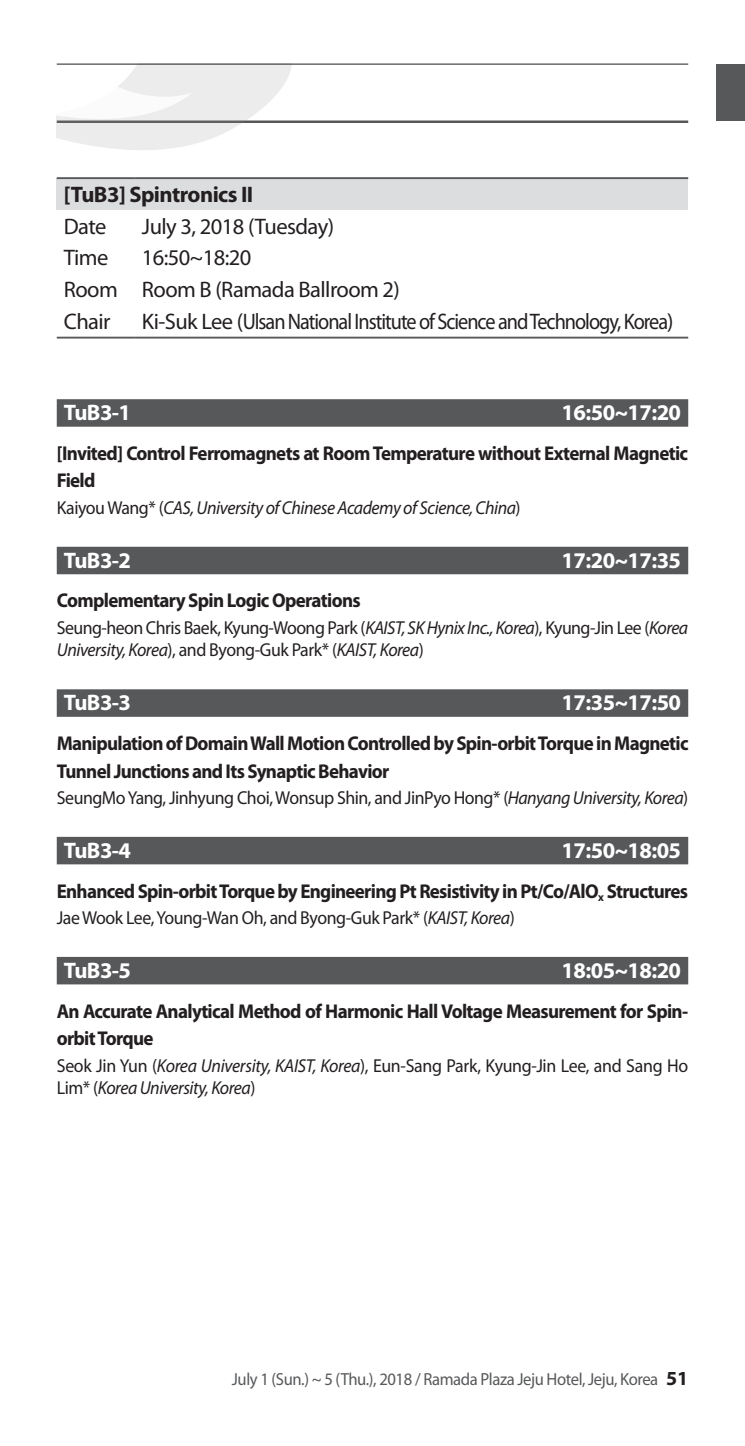
<style>
.page{position:relative;width:745px;height:1446px;background:#fff}
.page>*{position:absolute;margin:0;border:0;box-sizing:border-box;transform-origin:0 0}
.본문-9{font:22.5px "Myriad Pro";letter-spacing:-.035em;color:#231f20}
.세션번호-시간{font:700 22.5px "Myriad Pro";letter-spacing:-.025em;color:#fff}
.본문-9B{font:700 22.5px "Myriad Pro";letter-spacing:-.025em;color:#231f20}
.제목{font:700 20px/27.5px "Myriad Pro";letter-spacing:-.035em;color:#231f20;scale:.95 1}
.이름{font:18.75px/22.5px "Myriad Pro";letter-spacing:-.025em;color:#231f20;scale:.95 1}
.이름-2{font:italic 18.75px "Myriad Pro";letter-spacing:-.025em;color:#231f20;scale:.95 1}
.t1{font:17.5px "Myriad Pro";letter-spacing:-.025em;color:#57585a;scale:.95 1}
.s1{font-style:normal}
.s2{font-style:italic}
.s3{font-weight:700;font-size:20px;color:#231f20}
</style>
<div class="page">
<div style="left:716px;top:64px;width:28px;height:56px;background:#57585a"></div>
<hr style="left:57px;top:120px;width:630px;height:3px;background:#57585a">
<svg style="left:57px;top:65px;width:256px;height:85px"></svg>
<hr style="left:57px;top:64px;width:630px;height:1px;background:#231f20">
<div style="left:57px;top:399px;width:630px;height:28px;background:#57585a"></div>
<div style="left:57px;top:547px;width:630px;height:27px;background:#57585a"></div>
<div style="left:57px;top:689px;width:630px;height:28px;background:#57585a"></div>
<div style="left:57px;top:837px;width:630px;height:27px;background:#57585a"></div>
<div style="left:57px;top:957px;width:630px;height:27px;background:#57585a"></div>
<div style="left:57px;top:178px;width:630px;height:32px;background:#dcdddf"></div>
<svg style="left:57px;top:336px;width:630px;height:1px"></svg>
<hr style="left:57px;top:177px;width:78px;height:2px;background:#57585a">
<hr style="left:135px;top:177px;width:552px;height:2px;background:#57585a">
<hr style="left:57px;top:337px;width:78px;height:1px;background:#57585a">
<hr style="left:135px;top:337px;width:552px;height:1px;background:#57585a">
<p class="본문-9B" style="left:64px;top:180px;width:191px">[TuB3] Spintronics II</p>
<p class="본문-9" style="left:64px;top:212px;width:44px">Date</p>
<p class="본문-9" style="left:142px;top:212px;width:194px">July 3, 2018 (Tuesday)</p>
<p class="본문-9" style="left:64px;top:244px;width:46px">Time</p>
<p class="본문-9" style="left:142px;top:244px;width:111px">16:50~18:20</p>
<p class="본문-9" style="left:64px;top:276px;width:55px">Room</p>
<p class="본문-9" style="left:142px;top:276px;width:259px">Room B (Ramada Ballroom 2)</p>
<p class="본문-9" style="left:64px;top:307px;width:48px">Chair</p>
<p class="본문-9" style="left:142px;top:307px;width:532px">Ki-Suk Lee (Ulsan National Institute of Science and Technology, Korea)</p>
<p class="세션번호-시간" style="left:64px;top:398px;width:69px">TuB3-1</p>
<p class="세션번호-시간" style="left:561px;top:398px;width:121px">16:50~17:20</p>
<p class="제목" style="left:57px;top:439px;width:665px">[Invited] Control Ferromagnets at Room Temperature without External Magnetic<br>Field</p>
<p class="이름-2" style="left:57px;top:496px;width:489px"><span class="s1">Kaiyou Wang* (</span>CAS, University of Chinese Academy of Science, China<span class="s1">)</span></p>
<p class="세션번호-시간" style="left:64px;top:546px;width:69px">TuB3-2</p>
<p class="세션번호-시간" style="left:561px;top:546px;width:121px">17:20~17:35</p>
<p class="제목" style="left:57px;top:586px;width:321px">Complementary Spin Logic Operations</p>
<p class="이름" style="left:57px;top:616px;width:665px">Seung-heon Chris Baek, Kyung-Woong Park (<span class="s2">KAIST, SK Hynix Inc., Korea</span>), Kyung-Jin Lee (<span class="s2">Korea<br>University, Korea</span>), and Byong-Guk Park* (<span class="s2">KAIST, Korea</span>)</p>
<p class="세션번호-시간" style="left:64px;top:688px;width:69px">TuB3-3</p>
<p class="세션번호-시간" style="left:561px;top:688px;width:121px">17:35~17:50</p>
<p class="제목" style="left:57px;top:729px;width:666px">Manipulation of Domain Wall Motion Controlled by Spin-orbit Torque in Magnetic<br>Tunnel Junctions and Its Synaptic Behavior</p>
<p class="이름" style="left:57px;top:786px;width:665px">SeungMo Yang, Jinhyung Choi, Wonsup Shin, and JinPyo Hong* (<span class="s2">Hanyang University, Korea</span>)</p>
<p class="세션번호-시간" style="left:64px;top:836px;width:69px">TuB3-4</p>
<p class="세션번호-시간" style="left:561px;top:836px;width:121px">17:50~18:05</p>
<p class="제목" style="left:57px;top:876px;width:665px">Enhanced Spin-orbit Torque by Engineering Pt Resistivity in Pt/Co/AlO<sub>x</sub> Structures</p>
<p class="이름" style="left:57px;top:906px;width:483px">Jae Wook Lee, Young-Wan Oh, and Byong-Guk Park* (<span class="s2">KAIST, Korea</span>)</p>
<p class="세션번호-시간" style="left:64px;top:956px;width:69px">TuB3-5</p>
<p class="세션번호-시간" style="left:561px;top:956px;width:121px">18:05~18:20</p>
<p class="제목" style="left:57px;top:996px;width:665px">An Accurate Analytical Method of Harmonic Hall Voltage Measurement for Spin&shy;orbit Torque</p>
<p class="이름" style="left:57px;top:1054px;width:665px">Seok Jin Yun (<span class="s2">Korea University, KAIST, Korea</span>), Eun-Sang Park, Kyung-Jin Lee, and Sang Ho<br>Lim* (<span class="s2">Korea University, Korea</span>)</p>
<p class="t1" style="left:232px;top:1368px;width:481px">July 1 (Sun.) ~ 5 (Thu.), 2018 / Ramada Plaza Jeju Hotel, Jeju, Korea <span class="s3">51</span></p>
</div>
